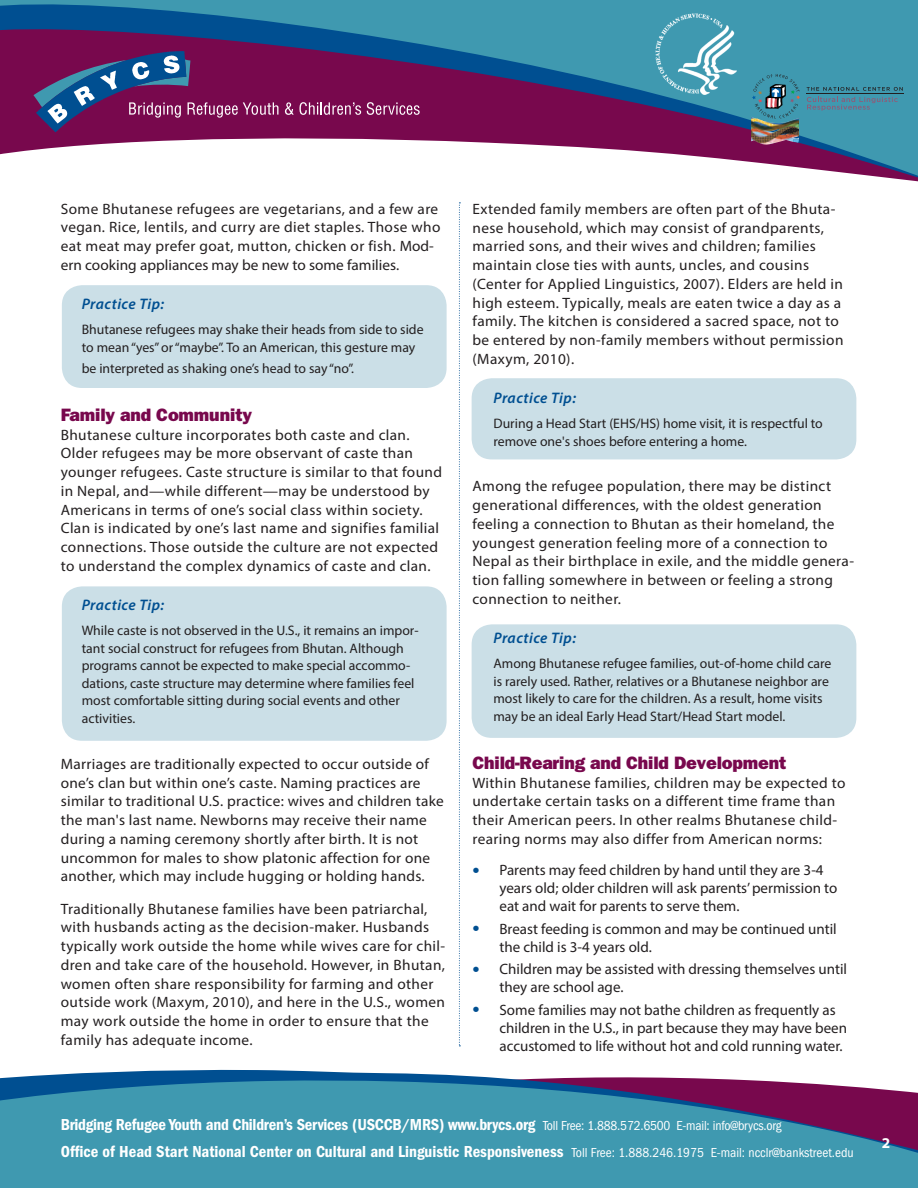
<style>
.page{position:relative;width:918px;height:1188px;background:#fff}
.page>*{position:absolute;margin:0;border:0;box-sizing:border-box;transform-origin:0 0}
.t1{font:25.5px/40.5px "Myriad Pro";color:#004f91;text-align:justify}
.t2{font:18px "ITC Franklin Gothic Std Hvy";letter-spacing:-.01em;color:#78084d}
.t3{font:500 18px "ITC Franklin Gothic Std";color:#fff}
.t4{font:18px "Myriad Pro";color:#fff}
.t5{font:16.5px "ITC Franklin Gothic Std Dm Cd";color:#fff}
.t6{font:italic 600 15.3px "Myriad Pro";letter-spacing:.03em;color:#004f91}
.t7{font:15px/18.8px "Myriad Pro";letter-spacing:.025em;color:#231f20}
.t8{font:15px/18px "Myriad Pro";color:#231f20}
.t9{font:700 15px "Myriad Pro";color:#fff}
.t10{font:13.8px/17.7px "Myriad Pro";color:#231f20}
.s1{font-family:"ITC Franklin Gothic Std";font-stretch:condensed;font-size:13.5px}
</style>
<div class="page">
<svg style="left:0;top:1069px;width:743px;height:11px"></svg>
<svg style="left:0;top:1080px;width:918px;height:108px;background:#4487a4"></svg>
<svg style="left:0;top:0;width:918px;height:19px;background:#358eab"></svg>
<svg style="left:0;top:19px;width:918px;height:163px"></svg>
<svg style="left:459px;top:202px;width:1px;height:845px"></svg>
<svg style="left:33px;top:51px;width:245px;height:81px;background:#6a2d6a"></svg>
<svg style="left:285px;top:102px;width:76px;height:13px"></svg>
<svg style="left:367px;top:102px;width:53px;height:13px"></svg>
<svg style="left:807px;top:87px;width:96px;height:4px"></svg>
<hr style="left:806px;top:94px;width:98px;height:1px;background:#231f20">
<svg style="left:807px;top:97px;width:91px;height:14px"></svg>
<svg style="left:751px;top:74px;width:49px;height:69px;background:#46899d"></svg>
<img style="left:751px;top:118px;width:48px;height:27px">
<img style="left:643px;top:7px;width:100px;height:99px;border-radius:50px">
<div style="left:472px;top:624px;width:384px;height:114px;background:#cbdfe7;border-radius:20px"></div>
<div style="left:472px;top:378px;width:384px;height:81px;background:#cbdfe7;border-radius:20px"></div>
<div style="left:62px;top:586px;width:385px;height:155px;background:#cbdfe7;border-radius:20px"></div>
<div style="left:62px;top:285px;width:385px;height:103px;background:#cbdfe7;border-radius:20px"></div>
<p class="t7" style="left:61px;top:199px;width:381px">Some Bhutanese refugees are vegetarians, and a few are vegan. Rice, lentils, and curry are diet staples. Those who eat meat may prefer goat, mutton, chicken or fish. Mod&shy;ern cooking appliances may be new to some families.</p>
<h3 class="t6" style="left:82px;top:294px;width:84px">Practice Tip:</h3>
<p class="t10" style="left:82px;top:320px;width:343px">Bhutanese refugees may shake their heads from side to side to mean “yes” or “maybe”. To an American, this gesture may</p>
<p class="t10" style="left:82px;top:359px;width:274px">be interpreted as shaking one’s head to say “no”.</p>
<h2 class="t2" style="left:61px;top:404px;width:193px">Family and Community</h2>
<p class="t7" style="left:61px;top:425px;width:383px">Bhutanese culture incorporates both caste and clan.<br>Older refugees may be more observant of caste than younger refugees. Caste structure is similar to that found in Nepal, and—while different—may be understood by Americans in terms of one’s social class within society.<br>Clan is indicated by one’s last name and signifies familial connections. Those outside the culture are not expected to understand the complex dynamics of caste and clan.</p>
<h3 class="t6" style="left:82px;top:595px;width:84px">Practice Tip:</h3>
<p class="t10" style="left:82px;top:621px;width:338px">While caste is not observed in the U.S., it remains an impor&shy;tant social construct for refugees from Bhutan. Although programs cannot be expected to make special accommo&shy;dations, caste structure may determine where families feel most comfortable sitting during social events and other activities.</p>
<p class="t7" style="left:61px;top:754px;width:385px">Marriages are traditionally expected to occur outside of one’s clan but within one’s caste. Naming practices are similar to traditional U.S. practice: wives and children take the man's last name. Newborns may receive their name during a naming ceremony shortly after birth. It is not uncommon for males to show platonic affection for one another, which may include hugging or holding hands.</p>
<p class="t7" style="left:61px;top:899px;width:386px">Traditionally Bhutanese families have been patriarchal, with husbands acting as the decision-maker. Husbands typically work outside the home while wives care for chil&shy;dren and take care of the household. However, in Bhutan, women often share responsibility for farming and other outside work (Maxym, 2010), and here in the U.S., women may work outside the home in order to ensure that the family has adequate income.</p>
<p class="t7" style="left:473px;top:199px;width:372px">Extended family members are often part of the Bhuta&shy;nese household, which may consist of grandparents, married sons, and their wives and children; families maintain close ties with aunts, uncles, and cousins (Center for Applied Linguistics, 2007). Elders are held in high esteem. Typically, meals are eaten twice a day as a family. The kitchen is considered a sacred space, not to be entered by non-family members without permission (Maxym, 2010).</p>
<h3 class="t6" style="left:494px;top:388px;width:84px">Practice Tip:</h3>
<p class="t10" style="left:494px;top:414px;width:331px">During a Head Start (EHS/HS) home visit, it is respectful to remove one's shoes before entering a home.</p>
<p class="t7" style="left:472px;top:477px;width:383px">Among the refugee population, there may be distinct generational differences, with the oldest generation feeling a connection to Bhutan as their homeland, the youngest generation feeling more of a connection to Nepal as their birthplace in exile, and the middle genera&shy;tion falling somewhere in between or feeling a strong connection to neither.</p>
<h3 class="t6" style="left:494px;top:628px;width:84px">Practice Tip:</h3>
<p class="t10" style="left:494px;top:654px;width:339px">Among Bhutanese refugee families, out-of-home child care is rarely used. Rather, relatives or a Bhutanese neighbor are most likely to care for the children. As a result, home visits may be an ideal Early Head Start/Head Start model.</p>
<h2 class="t2" style="left:472px;top:752px;width:315px">Child-Rearing and Child Development</h2>
<p class="t7" style="left:472px;top:773px;width:375px">Within Bhutanese families, children may be expected to undertake certain tasks on a different time frame than their American peers. In other realms Bhutanese child&shy;rearing norms may also differ from American norms:</p>
<h1 class="t1" style="left:472px;top:848px;width:9px">•</h1>
<p class="t8" style="left:500px;top:861px;width:339px">Parents may feed children by hand until they are 3-4 years old; older children will ask parents’ permission to eat and wait for parents to serve them.</p>
<p class="t8" style="left:500px;top:920px;width:339px">Breast feeding is common and may be continued until the child is 3-4 years old.</p>
<p class="t8" style="left:500px;top:960px;width:349px">Children may be assisted with dressing themselves until they are school age.</p>
<p class="t8" style="left:500px;top:1001px;width:349px">Some families may not bathe children as frequently as children in the U.S., in part because they may have been accustomed to life without hot and cold running water.</p>
<h1 class="t1" style="left:472px;top:906px;width:9px">• • •</h1>
<p class="t5" style="left:61px;top:1115px;width:722px">Bridging Refugee Youth and Children’s Services (USCCB/MRS) www.brycs.org <span class="s1">Toll Free: 1.888.572.6500 E-mail: info@brycs.org</span></p>
<p class="t4" style="left:181px;top:1117px;width:139px">Children’s Services</p>
<p class="t3" style="left:146px;top:1140px;width:210px">Toll Free: 1. 888.572.6500</p>
<p class="t4" style="left:547px;top:1117px;width:228px">and Linguistic Responsiveness</p>
<p class="t3" style="left:559px;top:1140px;width:205px">Toll Free: 1.888.246.1975</p>
<p class="t5" style="left:61px;top:1142px;width:794px">Office of Head Start National Center on Cultural and Linguistic Responsiveness <span class="s1">Toll Free: 1.888.246.1975 E-mail: ncclr@bankstreet.edu</span></p>
<p class="t9" style="left:882px;top:1133px;width:10px">2</p>
</div>
